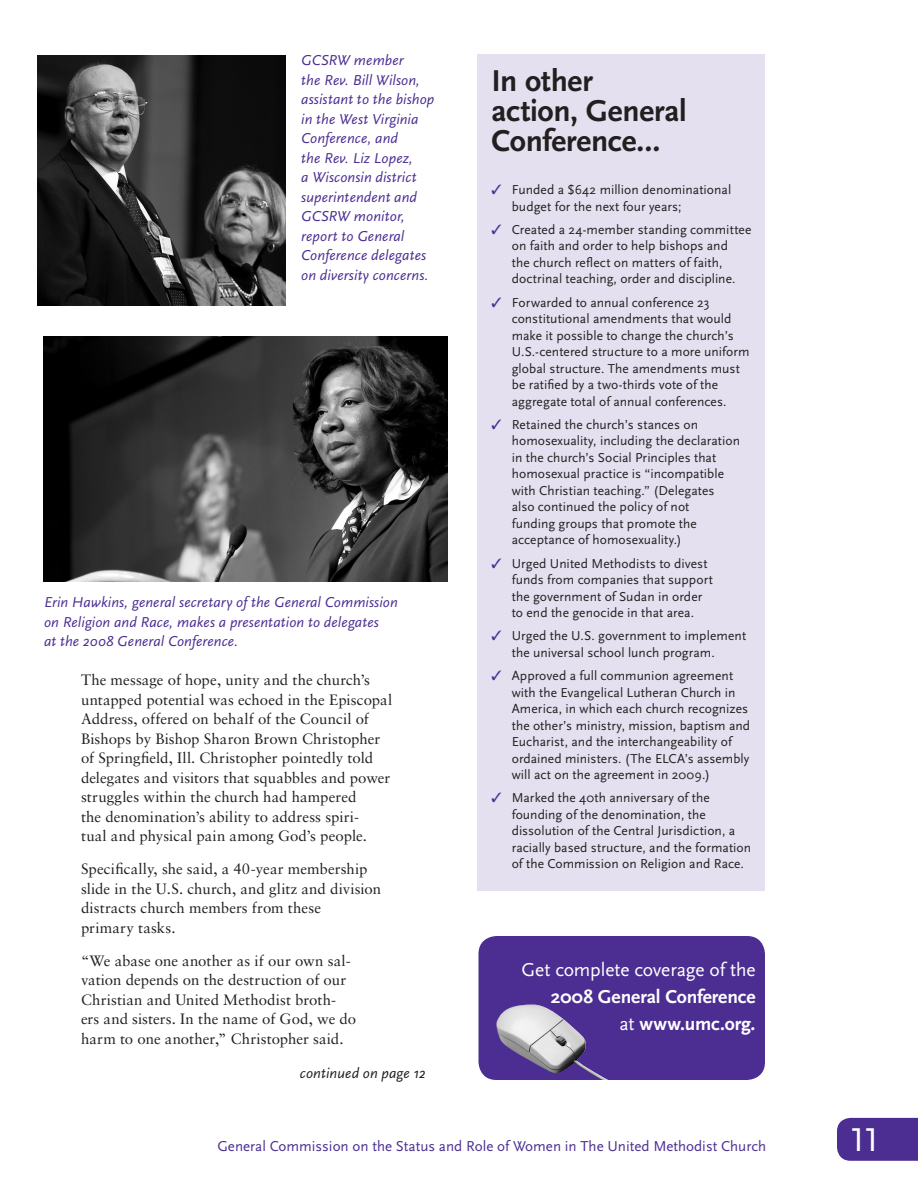
<style>
.page{position:relative;width:918px;height:1188px;background:#fff}
.page>*{position:absolute;margin:0;border:0;box-sizing:border-box;transform-origin:0 0}
.t1{font:34.5px "Scala Sans Caps";color:#fff}
.Headline_1{font:700 31.5px/30px "Scala Sans";letter-spacing:-.01em;color:#231f20}
.Headline-Subhead{font:700 19.5px/27px "Scala Sans";letter-spacing:-.005em;color:#fff;text-align:right}
.Body_Text{font:15px/19.5px "Sabon";letter-spacing:.005em;color:#231f20}
.Photo_Caption{font:italic 15px/19.5px "Scala Sans";letter-spacing:.005em;color:#4c2e92}
.t2{font:15px "Scala Sans";color:#4c2e92}
.Byline{font:italic 15px "Scala Sans";letter-spacing:.005em;color:#231f20}
.Side_Bar_Text{font:13.5px/16.5px "Scala Sans";letter-spacing:.005em;color:#231f20}
.s1{color:#4c2e92}
.s2{font-weight:400}
</style>
<div class="page">
<div style="left:837px;top:1118px;width:81px;height:43px;background:#4c2e92"></div>
<div style="left:478px;top:54px;width:287px;height:837px;background:#e4e0ef"></div>
<div style="left:478px;top:936px;width:287px;height:144px;background:#4c2e92;border-radius:18px"></div>
<img style="left:38px;top:55px;width:248px;height:250px">
<img style="left:44px;top:336px;width:403px;height:246px">
<img style="left:496px;top:1005px;width:112px;height:75px">
<p class="Photo_Caption" style="left:301px;top:51px;width:135px">GCSRW member<br>the Rev. Bill Wilson, assistant to the bishop in the West Virginia<br>Conference, and<br>the Rev. Liz Lopez,<br>a Wisconsin district superintendent and<br>GCSRW monitor, report to General<br>Conference delegates on diversity concerns.</p>
<p class="Photo_Caption" style="left:44px;top:593px;width:355px">Erin Hawkins, general secretary of the General Commission on Religion and Race, makes a presentation to delegates<br>at the 2008 General Conference.</p>
<p class="Body_Text" style="left:81px;top:670px;width:313px">The message of hope, unity and the church’s untapped potential was echoed in the Episcopal Address, offered on behalf of the Council of Bishops by Bishop Sharon Brown Christopher of Springfield, Ill. Christopher pointedly told delegates and visitors that squabbles and power struggles within the church had hampered<br>the denomination’s ability to address spiri-<br>tual and physical pain among God’s people.</p>
<p class="Body_Text" style="left:81px;top:859px;width:302px">Specifically, she said, a 40-year membership slide in the U.S. church, and glitz and division distracts church members from these<br>primary tasks.</p>
<p class="Body_Text" style="left:81px;top:950px;width:277px">“We abase one another as if our own sal&shy;vation depends on the destruction of our Christian and United Methodist broth&shy;ers and sisters. In the name of God, we do harm to one another,” Christopher said.</p>
<p class="Byline" style="left:300px;top:1065px;width:127px">continued on page 12</p>
<p class="Headline_1" style="left:491px;top:66px;width:197px">In other action, General<br>Conference…</p>
<p class="Side_Bar_Text" style="left:512px;top:182px;width:221px;text-indent:-20px"><span class="s1">✓</span> Funded a $642 million denominational budget for the next four years;</p>
<p class="Side_Bar_Text" style="left:512px;top:221px;width:241px;text-indent:-20px"><span class="s1">✓</span> Created a 24-member standing committee on faith and order to help bishops and<br>the church reflect on matters of faith, doctrinal teaching, order and discipline.</p>
<p class="Side_Bar_Text" style="left:512px;top:294px;width:239px;text-indent:-20px"><span class="s1">✓</span> Forwarded to annual conference 23 constitutional amendments that would make it possible to change the church’s U.S.-centered structure to a more uniform global structure. The amendments must be ratified by a two-thirds vote of the aggregate total of annual conferences.</p>
<p class="Side_Bar_Text" style="left:512px;top:416px;width:230px;text-indent:-20px"><span class="s1">✓</span> Retained the church’s stances on homosexuality, including the declaration in the church’s Social Principles that homosexual practice is “incompatible with Christian teaching.” (Delegates also continued the policy of not<br>funding groups that promote the acceptance of homosexuality.)</p>
<p class="Side_Bar_Text" style="left:512px;top:555px;width:203px;text-indent:-20px"><span class="s1">✓</span> Urged United Methodists to divest funds from companies that support the government of Sudan in order to end the genocide in that area.</p>
<p class="Side_Bar_Text" style="left:512px;top:628px;width:236px;text-indent:-20px"><span class="s1">✓</span> Urged the U.S. government to implement the universal school lunch program.</p>
<p class="Side_Bar_Text" style="left:512px;top:668px;width:240px;text-indent:-20px"><span class="s1">✓</span> Approved a full communion agreement with the Evangelical Lutheran Church in America, in which each church recognizes the other’s ministry, mission, baptism and Eucharist, and the interchangeability of ordained ministers. (The ELCA’s assembly will act on the agreement in 2009.)</p>
<p class="Side_Bar_Text" style="left:512px;top:790px;width:241px;text-indent:-20px"><span class="s1">✓</span> Marked the 40th anniversary of the founding of the denomination, the dissolution of the Central Jurisdiction, a racially based structure, and the formation of the Commission on Religion and Race.</p>
<p class="Headline-Subhead" style="left:522px;top:957px;width:235px"><span class="s2">Get complete coverage of the<br></span>2008 General Conference<br><span class="s2">at</span> www.umc.org.</p>
<p class="t2" style="left:217px;top:1137px;width:550px">General Commission on the Status and Role of Women in The United Methodist Church</p>
<h1 class="t1" style="left:849px;top:1121px;width:33px">11</h1>
</div>
